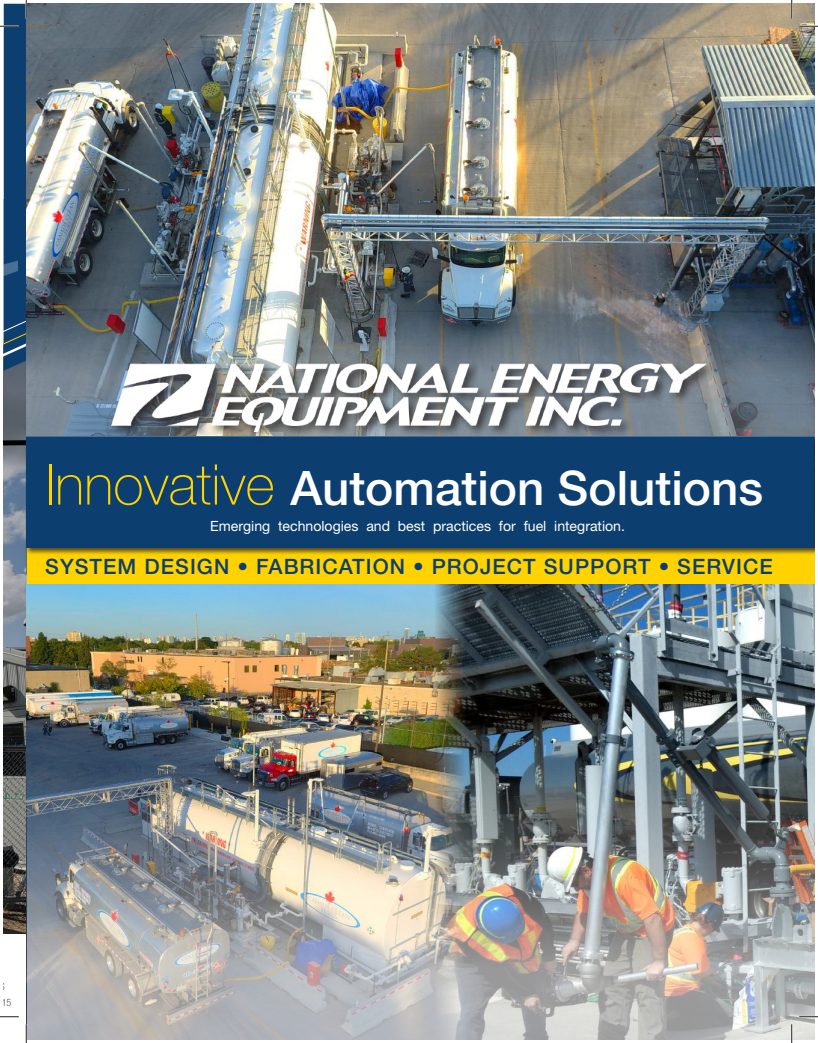
<style>
.page{position:relative;width:818px;height:1043px;background:#fff}
.page>*{position:absolute;margin:0;border:0;box-sizing:border-box;transform-origin:0 0}
.t1{font:500 47.62px "Helvetica Neue LT Pro";color:#fff}
.t2{font:500 21.12px "Helvetica Neue LT Pro";letter-spacing:.05em;color:#0c3e70}
.t3{font:14.12px "Helvetica Neue LT Pro";color:#fff}
.t4{font:300 condensed 10.12px/16.2px "Helvetica Neue LT Pro";color:#54565b}
.s1{font-weight:100;font-size:56.12px;color:#ffd200}
</style>
<div class="page">
<img style="left:4px;top:867px;width:22px;height:66px">
<svg style="left:4px;top:717px;width:22px;height:150px;background:#565855"></svg>
<img style="left:30px;top:583px;width:386px;height:134px">
<img style="left:416px;top:583px;width:398px;height:134px">
<img style="left:30px;top:4px;width:784px;height:294px">
<div style="left:27px;top:548px;width:787px;height:35px;background:#ffd200"></div>
<div style="left:25px;top:435px;width:789px;height:120px;background:#241f1f;opacity:.75"></div>
<div style="left:26px;top:436px;width:788px;height:112px;background:#0c3e70"></div>
<img style="left:27px;top:717px;width:787px;height:322px">
<img style="left:30px;top:298px;width:784px;height:138px">
<div style="left:109px;top:360px;width:609px;height:84px;background:#241f1f;opacity:.75"></div>
<img style="left:111px;top:363px;width:595px;height:68px">
<svg style="left:799px;top:25px;width:19px;height:2px"></svg>
<svg style="left:0;top:1016px;width:19px;height:1px"></svg>
<svg style="left:799px;top:1015px;width:19px;height:2px"></svg>
<svg style="left:0;top:0;width:30px;height:717px"></svg>
<svg style="left:25px;top:1024px;width:2px;height:18px"></svg>
<svg style="left:790px;top:0;width:2px;height:19px"></svg>
<svg style="left:790px;top:1024px;width:2px;height:18px"></svg>
<h1 class="t1" style="left:46px;top:459px;width:719px"><span class="s1">Innovative</span> Automation Solutions</h1>
<p class="t3" style="left:210px;top:517px;width:416px">Emerging technologies and best practices for fuel integration.</p>
<h2 class="t2" style="left:45px;top:554px;width:729px">SYSTEM DESIGN • FABRICATION • PROJECT SUPPORT • SERVICE</h2>
<p class="t4" style="left:-1px;top:978px;width:13px">S<br>15</p>
</div>
